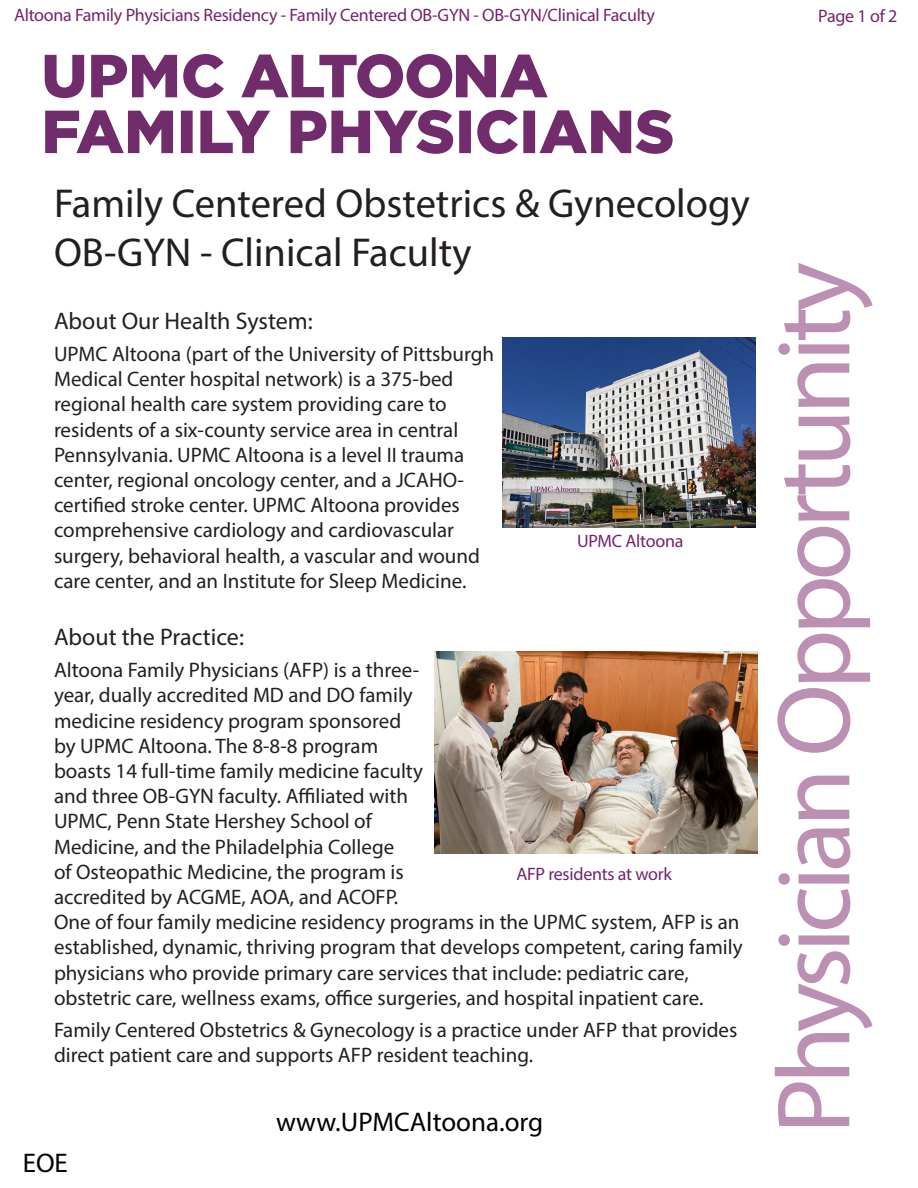
<style>
.page{position:relative;width:918px;height:1188px;background:#fff}
.page>*{position:absolute;margin:0;border:0;box-sizing:border-box;transform-origin:0 0}
.t1{font:105px "Myriad Pro";letter-spacing:-.05em;color:#bc90b3}
.t2{font:40.5px/48.6px "Myriad Pro";color:#231f20}
.t3{font:27px "Myriad Pro";color:#000}
.t4{font:24px "Myriad Pro";color:#231f20}
.t5{font:21px/25.2px "Myriad Pro";color:#231f20}
.In_brief_heading{font:18px "Myriad Pro";letter-spacing:-.015em;color:#74246c}
</style>
<div class="page">
<img style="left:502px;top:338px;width:254px;height:189px">
<img style="left:435px;top:651px;width:322px;height:203px">
<svg style="left:45px;top:110px;width:628px;height:44px"></svg>
<svg style="left:45px;top:54px;width:503px;height:44px"></svg>
<p class="In_brief_heading" style="left:14px;top:4px;width:642px">Altoona Family Physicians Residency - Family Centered OB-GYN - OB-GYN/Clinical Faculty</p>
<p class="In_brief_heading" style="left:818px;top:5px;width:81px">Page 1 of 2</p>
<p class="t2" style="left:54px;top:179px;width:697px">Family Centered Obstetrics &amp; Gynecology<br>OB-GYN - Clinical Faculty</p>
<p class="t4" style="left:54px;top:306px;width:260px">About Our Health System:</p>
<p class="t5" style="left:54px;top:341px;width:442px">UPMC Altoona (part of the University of Pittsburgh Medical Center hospital network) is a 375-bed regional health care system providing care to residents of a six-county service area in central Pennsylvania. UPMC Altoona is a level II trauma center, regional oncology center, and a JCAHO&shy;certified stroke center. UPMC Altoona provides comprehensive cardiology and cardiovascular surgery, behavioral health, a vascular and wound care center, and an Institute for Sleep Medicine.</p>
<p class="t4" style="left:54px;top:622px;width:191px">About the Practice:</p>
<p class="t5" style="left:54px;top:657px;width:690px">Altoona Family Physicians (AFP) is a three-<br>year, dually accredited MD and DO family<br>medicine residency program sponsored<br>by UPMC Altoona. The 8-8-8 program<br>boasts 14 full-time family medicine faculty<br>and three OB-GYN faculty. Affiliated with<br>UPMC, Penn State Hershey School of<br>Medicine, and the Philadelphia College<br>of Osteopathic Medicine, the program is<br>accredited by ACGME, AOA, and ACOFP.<br>One of four family medicine residency programs in the UPMC system, AFP is an established, dynamic, thriving program that develops competent, caring family physicians who provide primary care services that include: pediatric care, obstetric care, wellness exams, office surgeries, and hospital inpatient care.</p>
<p class="t5" style="left:54px;top:1017px;width:685px">Family Centered Obstetrics &amp; Gynecology is a practice under AFP that provides direct patient care and supports AFP resident teaching.</p>
<p class="In_brief_heading" style="left:577px;top:530px;width:108px">UPMC Altoona</p>
<p class="In_brief_heading" style="left:516px;top:863px;width:157px">AFP residents at work</p>
<p class="t3" style="left:23px;top:1146px;width:47px">EOE</p>
<p class="t3" style="left:276px;top:1105px;width:269px">www.UPMCAltoona.org</p>
<p class="t1" style="left:749px;top:1134px;width:873px;rotate:-90deg">Physician Opportunity</p>
</div>
